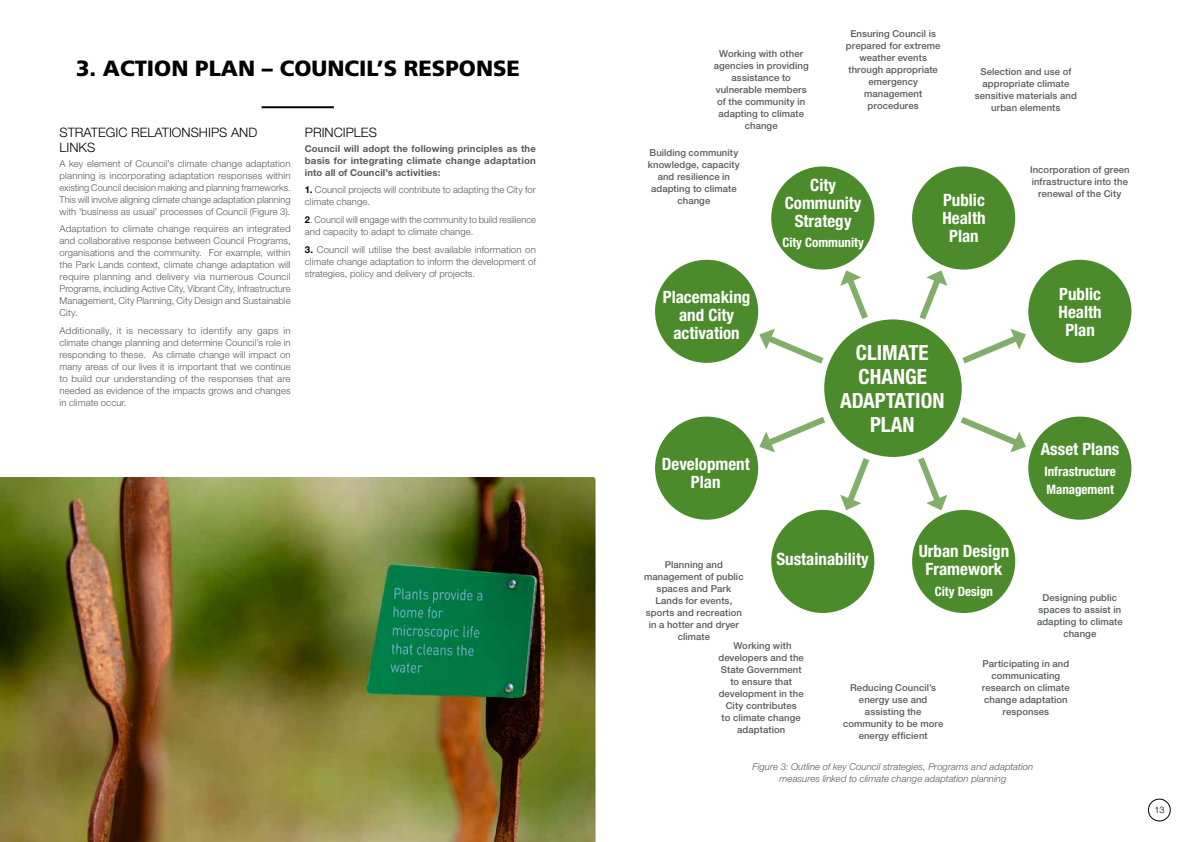
<style>
.page{position:relative;width:1191px;height:842px;background:#fff}
.page>*{position:absolute;margin:0;border:0;box-sizing:border-box;transform-origin:0 0}
.t1{font:900 22px "Frutiger LT Std";color:#000}
.t2{font:700 condensed 21px/24px "Helvetica Neue LT Std";color:#fff;text-align:center}
.t3{font:700 condensed 17px/18px "Helvetica Neue LT Std";color:#fff;text-align:center}
.t4{font:700 condensed 13px/18px "Helvetica Neue LT Std";color:#fff}
.t5{font:300 13px/15px "Helvetica Neue LT Std";color:#000}
.t6{font:300 9.5px/12px "Helvetica Neue LT Std";letter-spacing:.005em;color:#58595b;text-align:justify}
.t7{font:500 9.5px/12px "Helvetica Neue LT Std";letter-spacing:.01em;color:#58595b;text-align:center}
.t8{font:700 9.5px/12px "Helvetica Neue LT Std";letter-spacing:.02em;color:#58595b;text-align:justify}
.t9{font:italic 300 9.5px/12px "Helvetica Neue LT Std";letter-spacing:.005em;color:#58595b;text-align:center}
.t10{font:300 9px "Helvetica Neue LT Std";color:#000}
.s1{font-weight:700;color:#000}
</style>
<div class="page">
<div style="left:1148px;top:799px;width:22px;height:22px;border:1px solid #000;border-radius:50%"></div>
<svg style="left:758px;top:270px;width:268px;height:241px"></svg>
<hr style="left:261px;top:106px;width:73px;height:2px;background:#000">
<div style="left:820px;top:316px;width:145px;height:144px;background:#4c8b2b;border-radius:50%"></div>
<div style="left:817px;top:312px;width:151px;height:152px;border:7px solid #fff;border-radius:50%"></div>
<div style="left:1028px;top:260px;width:103px;height:103px;background:#4c8b2b;border-radius:50%"></div>
<div style="left:655px;top:260px;width:103px;height:103px;background:#4c8b2b;border-radius:50%"></div>
<div style="left:771px;top:166px;width:103px;height:104px;background:#4c8b2b;border-radius:50%"></div>
<div style="left:912px;top:166px;width:103px;height:104px;background:#4c8b2b;border-radius:50%"></div>
<div style="left:655px;top:417px;width:103px;height:103px;background:#4c8b2b;border-radius:50%"></div>
<div style="left:1028px;top:417px;width:103px;height:103px;background:#4c8b2b;border-radius:50%"></div>
<div style="left:912px;top:510px;width:103px;height:103px;background:#4c8b2b;border-radius:50%"></div>
<div style="left:771px;top:510px;width:103px;height:103px;background:#4c8b2b;border-radius:50%"></div>
<img style="left:0;top:477px;width:595px;height:365px">
<h1 class="t1" style="left:76px;top:55px;width:445px">3. ACTION PLAN – COUNCIL’S RESPONSE</h1>
<h3 class="t5" style="left:60px;top:124px;width:199px">STRATEGIC RELATIONSHIPS AND<br>LINKS</h3>
<p class="t6" style="left:60px;top:157px;width:233px">A key element of Council’s climate change adaptation planning is incorporating adaptation responses within existing Council decision making and planning frameworks.<br>This will involve aligning climate change adaptation planning with ‘business as usual’ processes of Council (Figure 3).</p>
<p class="t6" style="left:60px;top:223px;width:233px">Adaptation to climate change requires an integrated and collaborative response between Council Programs, organisations and the community. For example, within the Park Lands context, climate change adaptation will require planning and delivery via numerous Council Programs, including Active City, Vibrant City, Infrastructure Management, City Planning, City Design and Sustainable City.</p>
<p class="t6" style="left:60px;top:324px;width:233px">Additionally, it is necessary to identify any gaps in climate change planning and determine Council’s role in responding to these. As climate change will impact on many areas of our lives it is important that we continue to build our understanding of the responses that are needed as evidence of the impacts grows and changes in climate occur.</p>
<h3 class="t5" style="left:305px;top:124px;width:74px">PRINCIPLES</h3>
<p class="t8" style="left:305px;top:142px;width:233px">Council will adopt the following principles as the basis for integrating climate change adaptation into all of Council’s activities:</p>
<p class="t6" style="left:305px;top:184px;width:233px"><span class="s1">1.</span> Council projects will contribute to adapting the City for climate change.</p>
<p class="t6" style="left:305px;top:213px;width:232px"><span class="s1">2</span>. Council will engage with the community to build resilience and capacity to adapt to climate change.</p>
<p class="t6" style="left:305px;top:243px;width:233px"><span class="s1">3.</span> Council will utilise the best available information on climate change adaptation to inform the development of strategies, policy and delivery of projects.</p>
<p class="t7" style="left:713px;top:47px;width:96px">Working with other agencies in providing assistance to vulnerable members of the community in adapting to climate change</p>
<p class="t7" style="left:846px;top:27px;width:96px">Ensuring Council is prepared for extreme weather events through appropriate emergency management procedures</p>
<p class="t7" style="left:974px;top:65px;width:104px">Selection and use of appropriate climate sensitive materials and urban elements</p>
<p class="t7" style="left:648px;top:146px;width:94px">Building community knowledge, capacity and resilience in adapting to climate change</p>
<h3 class="t3" style="left:663px;top:287px;width:89px">Placemaking and City activation</h3>
<h3 class="t3" style="left:661px;top:455px;width:90px">Development<br>Plan</h3>
<p class="t7" style="left:644px;top:558px;width:101px">Planning and management of public spaces and Park<br>Lands for events, sports and recreation in a hotter and dryer climate</p>
<h3 class="t3" style="left:784px;top:175px;width:78px">City<br>Community<br>Strategy</h3>
<h3 class="t4" style="left:782px;top:234px;width:83px">City Community</h3>
<h3 class="t3" style="left:942px;top:191px;width:45px">Public<br>Health<br>Plan</h3>
<h2 class="t2" style="left:840px;top:340px;width:106px">CLIMATE<br>CHANGE<br>ADAPTATION<br>PLAN</h2>
<h3 class="t3" style="left:776px;top:550px;width:94px">Sustainability</h3>
<h3 class="t3" style="left:918px;top:541px;width:92px">Urban Design<br>Framework</h3>
<h3 class="t4" style="left:935px;top:582px;width:60px">City Design</h3>
<p class="t7" style="left:1030px;top:164px;width:101px">Incorporation of green infrastructure into the renewal of the City</p>
<h3 class="t3" style="left:1058px;top:284px;width:45px">Public<br>Health<br>Plan</h3>
<h3 class="t3" style="left:1040px;top:439px;width:80px">Asset Plans</h3>
<h3 class="t4" style="left:1044px;top:462px;width:73px">Infrastructure<br>Management</h3>
<p class="t7" style="left:1037px;top:592px;width:87px">Designing public spaces to assist in adapting to climate change</p>
<p class="t7" style="left:718px;top:639px;width:87px">Working with developers and the<br>State Government to ensure that development in the<br>City contributes<br>to climate change adaptation</p>
<p class="t7" style="left:843px;top:682px;width:102px">Reducing Council’s energy use and assisting the community to be more energy efficient</p>
<p class="t7" style="left:982px;top:657px;width:89px">Participating in and communicating research on climate change adaptation responses</p>
<p class="t9" style="left:752px;top:761px;width:282px">Figure 3: Outline of key Council strategies, Programs and adaptation measures linked to climate change adaptation planning</p>
<p class="t10" style="left:1154px;top:804px;width:12px">13</p>
</div>
